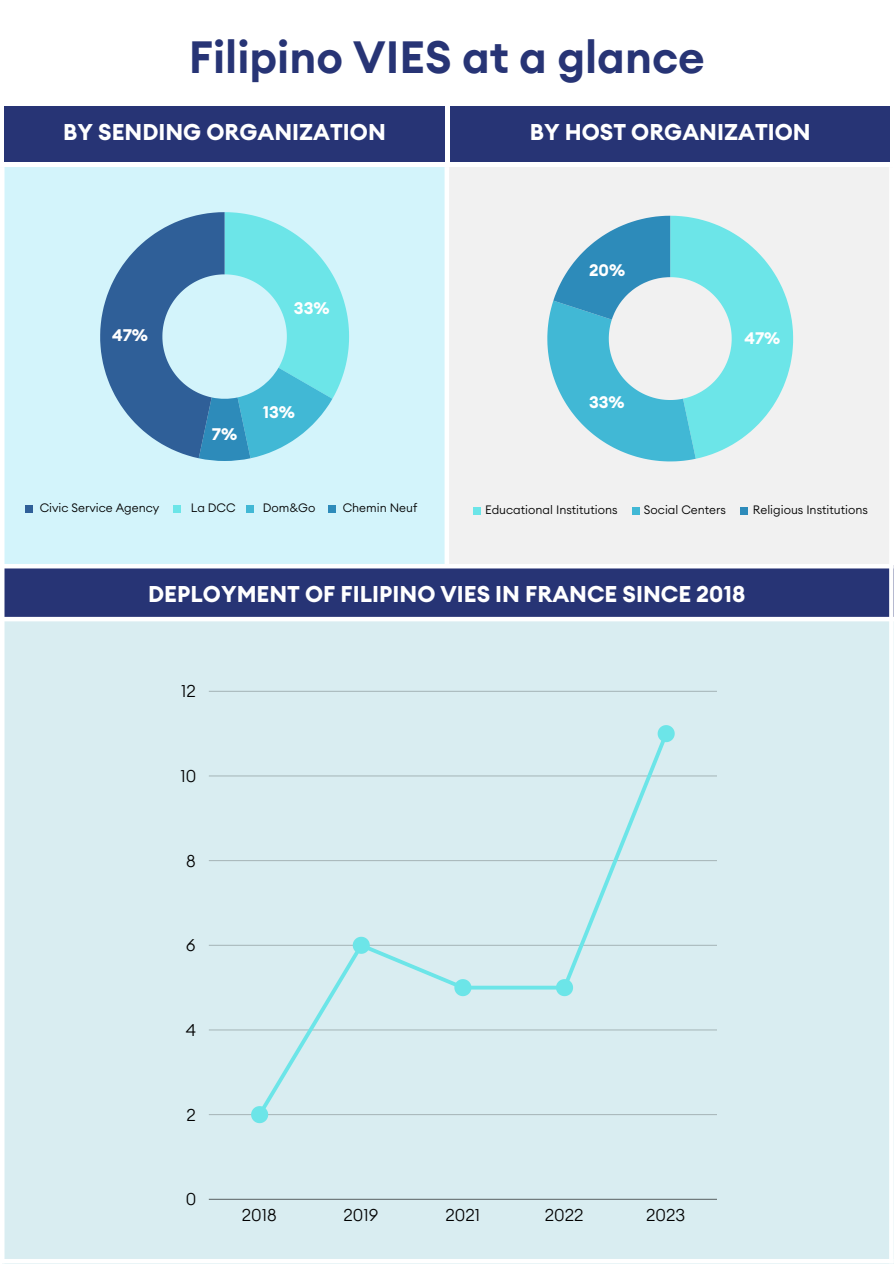
<style>
.page{position:relative;width:894px;height:1264px;background:#fff}
.page>*{position:absolute;margin:0;border:0;box-sizing:border-box;transform-origin:0 0}
.t1{font:600 45px "Euclid Circular A";color:#273475}
.t2{font:700 22.5px "Euclid Circular A";color:#fff}
.t3{font:300 16.95px "Euclid Circular A";color:#000}
.t4{font:700 16.5px "Euclid Circular A";color:#fff}
.t5{font:300 12px "Euclid Circular A";color:#000}
</style>
<div class="page">
<div style="left:0;top:167px;width:446px;height:399px;background:#d3f4fb"></div>
<div style="left:446px;top:167px;width:446px;height:399px;background:#f1f1f1"></div>
<div style="left:0;top:565px;width:893px;height:60px;background:#273475"></div>
<div style="left:444px;top:167px;width:5px;height:399px;background:#fff"></div>
<div style="left:2px;top:617px;width:891px;height:646px;background:#d9edf1"></div>
<hr style="left:0;top:564px;width:893px;height:4px;background:#fff">
<hr style="left:0;top:167px;width:4px;height:1096px;background:#fff">
<div style="left:888px;top:167px;width:5px;height:1096px;background:#fff"></div>
<div style="left:0;top:1258px;width:893px;height:5px;background:#fff"></div>
<svg style="left:100px;top:212px;width:249px;height:249px"></svg>
<div style="left:5px;top:106px;width:439px;height:55px;background:#273475"></div>
<div style="left:450px;top:106px;width:438px;height:55px;background:#273475"></div>
<svg style="left:547px;top:216px;width:246px;height:245px"></svg>
<div style="left:472px;top:507px;width:8px;height:7px;background:#6ce5e8"></div>
<div style="left:631px;top:507px;width:8px;height:7px;background:#41b8d5"></div>
<div style="left:740px;top:507px;width:8px;height:7px;background:#2d8bba"></div>
<hr style="left:209px;top:1198px;width:507px;height:1px;background:#000">
<hr style="left:209px;top:1114px;width:507px;height:1px;background:#000">
<hr style="left:209px;top:1029px;width:507px;height:1px;background:#000">
<hr style="left:209px;top:944px;width:507px;height:1px;background:#000">
<hr style="left:209px;top:860px;width:507px;height:1px;background:#000">
<hr style="left:209px;top:775px;width:507px;height:1px;background:#000">
<hr style="left:209px;top:691px;width:507px;height:1px;background:#000">
<svg style="left:471px;top:985px;width:85px;height:4px"></svg>
<svg style="left:251px;top:936px;width:220px;height:187px"></svg>
<svg style="left:556px;top:725px;width:118px;height:271px"></svg>
<hr style="left:1px;top:617px;width:892px;height:4px;background:#fff">
<div style="left:328px;top:505px;width:8px;height:7px;background:#2d8bba"></div>
<div style="left:172px;top:505px;width:8px;height:7px;background:#6ce5e8"></div>
<div style="left:246px;top:505px;width:8px;height:7px;background:#41b8d5"></div>
<div style="left:25px;top:505px;width:8px;height:7px;background:#2f5f98"></div>
<h3 class="t1" style="left:189px;top:36px;width:517px">Filipino VIES at a glance</h3>
<h3 class="t2" style="left:63px;top:122px;width:324px">BY SENDING ORGANIZATION</h3>
<h3 class="t2" style="left:529px;top:122px;width:282px">BY HOST ORGANIZATION</h3>
<h2 class="t4" style="left:112px;top:327px;width:37px">47%</h2>
<h2 class="t4" style="left:294px;top:300px;width:37px">33%</h2>
<h3 class="t4" style="left:212px;top:427px;width:27px">7%</h3>
<h1 class="t4" style="left:263px;top:404px;width:34px">13%</h1>
<h2 class="t5" style="left:40px;top:502px;width:121px">Civic Service Agency</h2>
<p class="t5" style="left:191px;top:502px;width:46px">La DCC</p>
<p class="t5" style="left:263px;top:502px;width:54px">Dom&amp;Go</p>
<p class="t5" style="left:342px;top:502px;width:76px">Chemin Neuf</p>
<p class="t4" style="left:589px;top:262px;width:38px">20%</p>
<h3 class="t4" style="left:589px;top:395px;width:37px">33%</h3>
<h3 class="t4" style="left:744px;top:330px;width:37px">47%</h3>
<p class="t5" style="left:485px;top:504px;width:134px">Educational Institutions</p>
<p class="t5" style="left:643px;top:504px;width:83px">Social Centers</p>
<p class="t5" style="left:752px;top:504px;width:116px">Religious Institutions</p>
<h3 class="t2" style="left:148px;top:584px;width:598px">DEPLOYMENT OF FILIPINO VIES IN FRANCE SINCE 2018</h3>
<h3 class="t3" style="left:181px;top:683px;width:16px">12</h3>
<h3 class="t3" style="left:180px;top:768px;width:17px">10</h3>
<h3 class="t3" style="left:186px;top:853px;width:11px">8</h3>
<h3 class="t3" style="left:186px;top:937px;width:11px">6</h3>
<h3 class="t3" style="left:186px;top:1022px;width:12px">4</h3>
<h3 class="t3" style="left:186px;top:1106px;width:11px">2</h3>
<h3 class="t3" style="left:186px;top:1191px;width:12px">0</h3>
<h3 class="t3" style="left:242px;top:1207px;width:36px">2018</h3>
<h3 class="t3" style="left:343px;top:1207px;width:36px">2019</h3>
<h3 class="t3" style="left:445px;top:1207px;width:36px">2021</h3>
<h3 class="t3" style="left:544px;top:1207px;width:40px">2022</h3>
<h3 class="t3" style="left:646px;top:1207px;width:41px">2023</h3>
</div>
